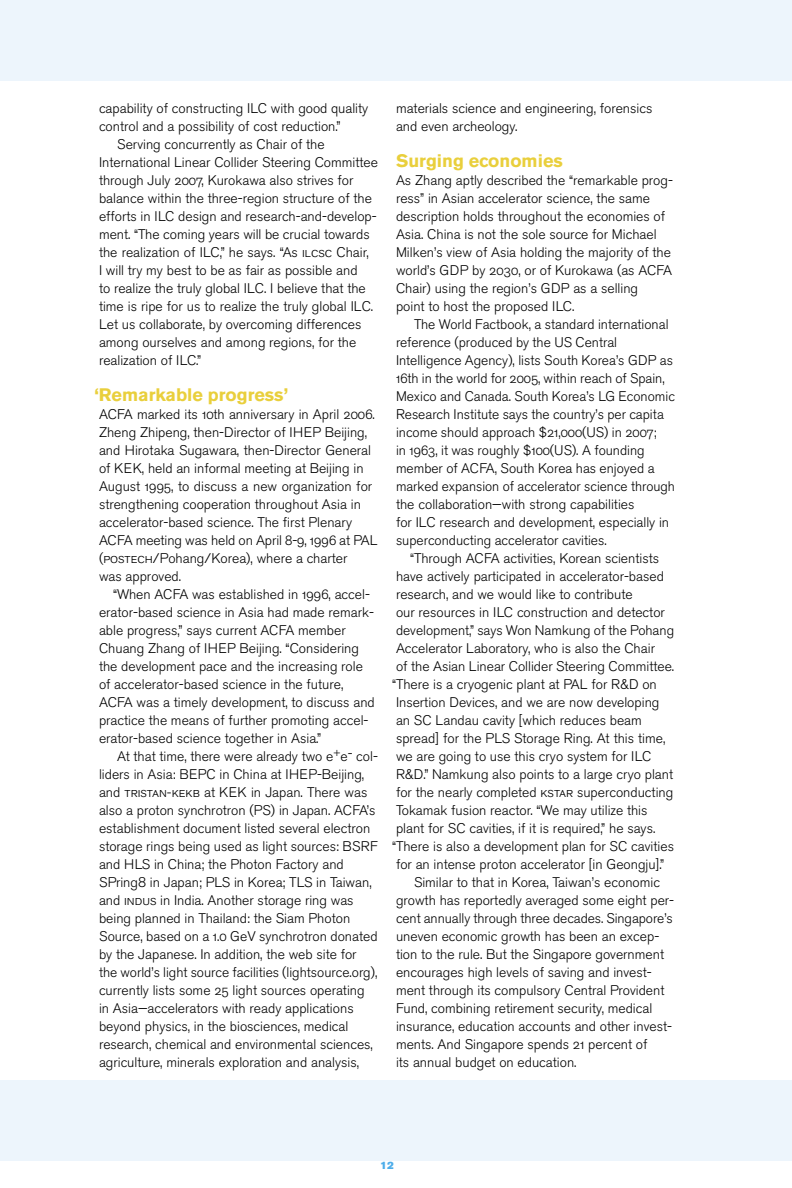
<style>
.page{position:relative;width:792px;height:1188px;background:#fff}
.page>*{position:absolute;margin:0;border:0;box-sizing:border-box;transform-origin:0 0}
.Head_12_12_Bold{font:700 18px "Akzidenz Grotesk BE";color:#e9cf3c}
.Text_indent_9_25_12_Light_OSF{font:13.8px/18px "Akzidenz Grotesk BE Light Os F";color:#000}
.Text_9_25_12_Light_OSF{font:13.8px/18px "Akzidenz Grotesk BE Light Os F";color:#000}
.t1{font:10.5px "Akzidenz Grotesk BE Super";color:#4dadea}
.s1{font-family:"Akzidenz Grotesk BE Light SC"}
.s2{font-family:"Akzidenz Grotesk BE";font-weight:300}
</style>
<div class="page">
<div style="left:0;top:1080px;width:792px;height:81px;background:#edf5fc"></div>
<div style="left:0;top:0;width:792px;height:81px;background:#edf5fc"></div>
<p class="Text_indent_9_25_12_Light_OSF" style="left:99px;top:99px;width:271px">capability of constructing ILC with good quality control and a possibility of cost reduction.”</p>
<p class="Text_indent_9_25_12_Light_OSF" style="left:99px;top:135px;width:281px;text-indent:18px">Serving concurrently as Chair of the International Linear Collider Steering Committee through July 2007, Kurokawa also strives for balance within the three-region structure of the efforts in ILC design and research-and-develop&shy;ment. “The coming years will be crucial towards the realization of ILC,” he says. “As <span class="s1">ilcsc</span> Chair,<br>I will try my best to be as fair as possible and<br>to realize the truly global ILC. I believe that the time is ripe for us to realize the truly global ILC.<br>Let us collaborate, by overcoming differences among ourselves and among regions, for the realization of ILC.”</p>
<p class="Head_12_12_Bold" style="left:94px;top:384px;width:195px">‘Remarkable progress’</p>
<p class="Text_9_25_12_Light_OSF" style="left:99px;top:405px;width:280px">ACFA marked its 10th anniversary in April 2006.<br>Zheng Zhipeng, then-Director of IHEP Beijing, and Hirotaka Sugawara, then-Director General of KEK, held an informal meeting at Beijing in August 1995, to discuss a new organization for strengthening cooperation throughout Asia in accelerator-based science. The first Plenary ACFA meeting was held on April 8-9, 1996 at PAL (<span class="s1">postech</span>/Pohang/Korea), where a charter<br>was approved.</p>
<p class="Text_indent_9_25_12_Light_OSF" style="left:99px;top:585px;width:277px;text-indent:14px">“When ACFA was established in 1996, accel&shy;erator-based science in Asia had made remark&shy;able progress,” says current ACFA member Chuang Zhang of IHEP Beijing. “Considering the development pace and the increasing role of accelerator-based science in the future, ACFA was a timely development, to discuss and practice the means of further promoting accel&shy;erator-based science together in Asia.”</p>
<p class="Text_indent_9_25_12_Light_OSF" style="left:99px;top:747px;width:281px;text-indent:18px">At that time, there were already two e<sup>+</sup>e<sup>-</sup> col&shy;liders in Asia: BEPC in China at IHEP-Beijing, and <span class="s1">tristan-kekb</span> at KEK in Japan. There was also a proton synchrotron (PS) in Japan. ACFA’s establishment document listed several electron storage rings being used as light sources: BSRF and HLS in China; the Photon Factory and SPring<span class="s2">8</span> in Japan; PLS in Korea; TLS in Taiwan, and <span class="s1">indus</span> in India. Another storage ring was being planned in Thailand: the Siam Photon Source, based on a 1.0 GeV synchrotron donated by the Japanese. In addition, the web site for the world’s light source facilities (lightsource.org), currently lists some 25 light sources operating in Asia—accelerators with ready applications beyond physics, in the biosciences, medical research, chemical and environmental sciences, agriculture, minerals exploration and analysis,</p>
<p class="Text_indent_9_25_12_Light_OSF" style="left:396px;top:99px;width:258px">materials science and engineering, forensics and even archeology.</p>
<p class="Head_12_12_Bold" style="left:396px;top:150px;width:168px">Surging economies</p>
<p class="Text_9_25_12_Light_OSF" style="left:396px;top:171px;width:278px">As Zhang aptly described the “remarkable prog&shy;ress” in Asian accelerator science, the same description holds throughout the economies of Asia. China is not the sole source for Michael Milken’s view of Asia holding the majority of the world’s GDP by 2030, or of Kurokawa (as ACFA Chair) using the region’s GDP as a selling<br>point to host the proposed ILC.</p>
<p class="Text_indent_9_25_12_Light_OSF" style="left:396px;top:315px;width:281px;text-indent:18px">The World Factbook, a standard international reference (produced by the US Central Intelligence Agency), lists South Korea’s GDP as 16th in the world for 2005, within reach of Spain, Mexico and Canada. South Korea’s LG Economic Research Institute says the country’s per capita income should approach $21,000(US) in 2007;<br>in 1963, it was roughly $100(US). A founding member of ACFA, South Korea has enjoyed a marked expansion of accelerator science through the collaboration—with strong capabilities<br>for ILC research and development, especially in superconducting accelerator cavities.</p>
<p class="Text_indent_9_25_12_Light_OSF" style="left:392px;top:549px;width:284px;text-indent:18px">“Through ACFA activities, Korean scientists have actively participated in accelerator-based research, and we would like to contribute<br>our resources in ILC construction and detector development,” says Won Namkung of the Pohang Accelerator Laboratory, who is also the Chair<br>of the Asian Linear Collider Steering Committee. “There is a cryogenic plant at PAL for R&amp;D on Insertion Devices, and we are now developing<br>an SC Landau cavity [which reduces beam spread] for the PLS Storage Ring. At this time, we are going to use this cryo system for ILC R&amp;D.” Namkung also points to a large cryo plant for the nearly completed <span class="s1">kstar</span> superconducting Tokamak fusion reactor. “We may utilize this plant for SC cavities, if it is required,” he says. “There is also a development plan for SC cavities for an intense proton accelerator [in Geongju].”</p>
<p class="Text_indent_9_25_12_Light_OSF" style="left:396px;top:873px;width:280px;text-indent:18px">Similar to that in Korea, Taiwan’s economic growth has reportedly averaged some eight per&shy;cent annually through three decades. Singapore’s uneven economic growth has been an excep&shy;tion to the rule. But the Singapore government encourages high levels of saving and invest&shy;ment through its compulsory Central Provident Fund, combining retirement security, medical insurance, education accounts and other invest&shy;ments. And Singapore spends 21 percent of<br>its annual budget on education.</p>
<p class="t1" style="left:380px;top:1159px;width:15px">12</p>
</div>
